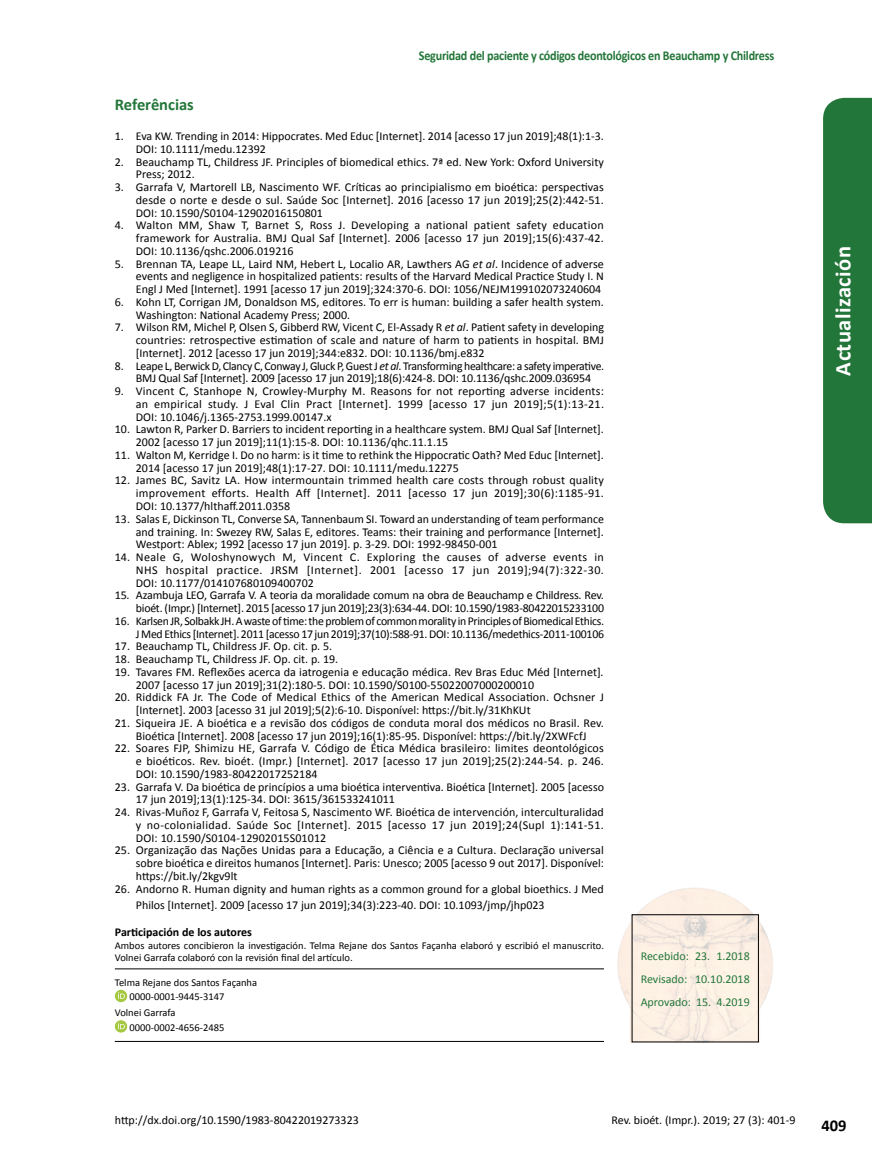
<style>
.page{position:relative;width:872px;height:1170px;background:#fff}
.page>*{position:absolute;margin:0;border:0;box-sizing:border-box;transform-origin:0 0}
.t1{font:700 22.5px "Calibri";letter-spacing:.02em;color:#fff}
.t2{font:700 16.5px "Calibri";color:#237639}
.t3{font:700 16.5px "Calibri";color:#000}
.t4{font:700 13.5px "Calibri";letter-spacing:-.02em;color:#237639;scale:.9 1}
.t5{font:12px/12.8px "Calibri";color:#000;text-align:justify}
.t6{font:12px/12.8px "Calibri";letter-spacing:-.025em;color:#000}
.t7{font:12px/12.8px "Calibri";letter-spacing:-.02em;color:#000;text-align:right}
.t8{font:12px/23px "Calibri";color:#237639;text-align:justify}
.t9{font:700 12px "Calibri";color:#000}
.t10{font:10.5px/14.1px "Calibri";color:#000}
.s1{font-style:italic}
</style>
<div class="page">
<div style="left:823px;top:98px;width:49px;height:425px;background:#237639"></div>
<hr style="left:115px;top:968px;width:489px;height:1px;background:#000">
<hr style="left:115px;top:1041px;width:489px;height:1px;background:#000">
<svg style="left:115px;top:989px;width:12px;height:13px"></svg>
<svg style="left:118px;top:991px;width:7px;height:7px"></svg>
<svg style="left:115px;top:1020px;width:12px;height:12px"></svg>
<svg style="left:118px;top:1022px;width:7px;height:7px"></svg>
<img style="left:617px;top:888px;width:156px;height:154px">
<p class="t4" style="left:419px;top:46px;width:396px">Seguridad del paciente y códigos deontológicos en Beauchamp y Childress</p>
<h2 class="t2" style="left:115px;top:93px;width:81px">Referências</h2>
<p class="t5" style="left:136px;top:130px;width:469px;text-indent:-21px">1. Eva KW. Trending in 2014: Hippocrates. Med Educ [Internet]. 2014 [acesso 17 jun 2019];48(1):1-3.<br>DOI: 10.1111/medu.12392</p>
<p class="t5" style="left:136px;top:155px;width:469px;text-indent:-21px">2. Beauchamp TL, Childress JF. Principles of biomedical ethics. 7ª ed. New York: Oxford University<br>Press; 2012.</p>
<p class="t5" style="left:136px;top:181px;width:469px;text-indent:-21px">3. Garrafa V, Martorell LB, Nascimento WF. Críticas ao principialismo em bioética: perspectivas desde o norte e desde o sul. Saúde Soc [Internet]. 2016 [acesso 17 jun 2019];25(2):442-51.<br>DOI: 10.1590/S0104-12902016150801</p>
<p class="t5" style="left:136px;top:219px;width:469px;text-indent:-21px">4. Walton MM, Shaw T, Barnet S, Ross J. Developing a national patient safety education framework for Australia. BMJ Qual Saf [Internet]. 2006 [acesso 17 jun 2019];15(6):437-42.<br>DOI: 10.1136/qshc.2006.019216</p>
<p class="t5" style="left:136px;top:257px;width:469px;text-indent:-21px">5. Brennan TA, Leape LL, Laird NM, Hebert L, Localio AR, Lawthers AG <span class="s1">et al</span>. Incidence of adverse events and negligence in hospitalized patients: results of the Harvard Medical Practice Study I. N Engl J Med [Internet]. 1991 [acesso 17 jun 2019];324:370-6. DOI: 1056/NEJM199102073240604</p>
<p class="t5" style="left:136px;top:295px;width:469px;text-indent:-21px">6. Kohn LT, Corrigan JM, Donaldson MS, editores. To err is human: building a safer health system.<br>Washington: National Academy Press; 2000.</p>
<p class="t5" style="left:136px;top:321px;width:470px;text-indent:-21px">7. Wilson RM, Michel P, Olsen S, Gibberd RW, Vicent C, El-Assady R <span class="s1">et al</span>. Patient safety in developing countries: retrospective estimation of scale and nature of harm to patients in hospital. BMJ [Internet]. 2012 [acesso 17 jun 2019];344:e832. DOI: 10.1136/bmj.e832</p>
<p class="t6" style="left:136px;top:359px;width:470px;text-indent:-21px">8. Leape L, Berwick D, Clancy C, Conway J, Gluck P, Guest J <span class="s1">et al</span>. Transforming healthcare: a safety imperative.<br>BMJ Qual Saf [Internet]. 2009 [acesso 17 jun 2019];18(6):424-8. DOI: 10.1136/qshc.2009.036954</p>
<p class="t5" style="left:136px;top:385px;width:470px;text-indent:-21px">9. Vincent C, Stanhope N, Crowley-Murphy M. Reasons for not reporting adverse incidents: an empirical study. J Eval Clin Pract [Internet]. 1999 [acesso 17 jun 2019];5(1):13-21.<br>DOI: 10.1046/j.1365-2753.1999.00147.x</p>
<p class="t5" style="left:136px;top:423px;width:469px;text-indent:-21px">10. Lawton R, Parker D. Barriers to incident reporting in a healthcare system. BMJ Qual Saf [Internet].<br>2002 [acesso 17 jun 2019];11(1):15-8. DOI: 10.1136/qhc.11.1.15</p>
<p class="t5" style="left:136px;top:448px;width:469px;text-indent:-21px">11. Walton M, Kerridge I. Do no harm: is it time to rethink the Hippocratic Oath? Med Educ [Internet].<br>2014 [acesso 17 jun 2019];48(1):17-27. DOI: 10.1111/medu.12275</p>
<p class="t5" style="left:136px;top:474px;width:469px;text-indent:-21px">12. James BC, Savitz LA. How intermountain trimmed health care costs through robust quality improvement efforts. Health Aff [Internet]. 2011 [acesso 17 jun 2019];30(6):1185-91.<br>DOI: 10.1377/hlthaff.2011.0358</p>
<p class="t5" style="left:136px;top:512px;width:470px;text-indent:-21px">13. Salas E, Dickinson TL, Converse SA, Tannenbaum SI. Toward an understanding of team performance and training. In: Swezey RW, Salas E, editores. Teams: their training and performance [Internet].<br>Westport: Ablex; 1992 [acesso 17 jun 2019]. p. 3-29. DOI: 1992-98450-001</p>
<p class="t5" style="left:136px;top:550px;width:469px;text-indent:-21px">14. Neale G, Woloshynowych M, Vincent C. Exploring the causes of adverse events in NHS hospital practice. JRSM [Internet]. 2001 [acesso 17 jun 2019];94(7):322-30.<br>DOI: 10.1177/014107680109400702</p>
<p class="t7" style="left:115px;top:589px;width:491px">15. Azambuja LEO, Garrafa V. A teoria da moralidade comum na obra de Beauchamp e Childress. Rev. bioét. (Impr.) [Internet]. 2015 [acesso 17 jun 2019];23(3):634-44. DOI: 10.1590/1983-80422015233100</p>
<p class="t6" style="left:115px;top:614px;width:491px;text-align:right">16. Karlsen JR, Solbakk JH. A waste of time: the problem of common morality in Principles of Biomedical Ethics.<br>J Med Ethics [Internet]. 2011 [acesso 17 jun 2019];37(10):588-91. DOI: 10.1136/medethics-2011-100106</p>
<p class="t5" style="left:115px;top:640px;width:219px">17. Beauchamp TL, Childress JF. Op. cit. p. 5.</p>
<p class="t5" style="left:115px;top:652px;width:225px">18. Beauchamp TL, Childress JF. Op. cit. p. 19.</p>
<p class="t5" style="left:136px;top:665px;width:469px;text-indent:-21px">19. Tavares FM. Reflexões acerca da iatrogenia e educação médica. Rev Bras Educ Méd [Internet]<span class="s1">.<br></span>2007 [acesso 17 jun 2019];31(2):180-5. DOI: 10.1590/S0100-55022007000200010</p>
<p class="t5" style="left:136px;top:691px;width:469px;text-indent:-21px">20. Riddick FA Jr. The Code of Medical Ethics of the American Medical Association. Ochsner J [Internet]. 2003 [acesso 31 jul 2019];5(2):6-10. Disponível: https://bit.ly/31KhKUt</p>
<p class="t5" style="left:115px;top:716px;width:490px;text-align:center">21. Siqueira JE. A bioética e a revisão dos códigos de conduta moral dos médicos no Brasil. Rev.<br>Bioética [Internet]. 2008 [acesso 17 jun 2019];16(1):85-95. Disponível: https://bit.ly/2XWFcfJ</p>
<p class="t5" style="left:136px;top:742px;width:469px;text-indent:-21px">22. Soares FJP, Shimizu HE, Garrafa V. Código de Ética Médica brasileiro: limites deontológicos e bioéticos. Rev. bioét. (Impr.) [Internet]. 2017 [acesso 17 jun 2019];25(2):244-54. p. 246.<br>DOI: 10.1590/1983-80422017252184</p>
<p class="t5" style="left:136px;top:780px;width:469px;text-indent:-21px">23. Garrafa V. Da bioética de princípios a uma bioética interventiva. Bioética [Internet]. 2005 [acesso<br>17 jun 2019];13(1):125-34. DOI: 3615/361533241011</p>
<p class="t5" style="left:136px;top:805px;width:469px;text-indent:-21px">24. Rivas-Muñoz F, Garrafa V, Feitosa S, Nascimento WF. Bioética de intervención, interculturalidad y no-colonialidad. Saúde Soc [Internet]. 2015 [acesso 17 jun 2019];24(Supl 1):141-51.<br>DOI: 10.1590/S0104-12902015S01012</p>
<p class="t5" style="left:136px;top:844px;width:470px;text-indent:-21px">25. Organização das Nações Unidas para a Educação, a Ciência e a Cultura. Declaração universal sobre bioética e direitos humanos [Internet]. Paris: Unesco; 2005 [acesso 9 out 2017]. Disponível: https://bit.ly/2kgv9lt</p>
<p class="t5" style="left:136px;top:880px;width:469px;line-height:16.2px;text-indent:-21px">26. Andorno R. Human dignity and human rights as a common ground for a global bioethics. J Med<br>Philos [Internet]. 2009 [acesso 17 jun 2019];34(3):223-40. DOI: 10.1093/jmp/jhp023</p>
<p class="t9" style="left:115px;top:923px;width:139px">Participación de los autores</p>
<p class="t10" style="left:115px;top:938px;width:490px;line-height:12.6px">Ambos autores concibieron la investigación. Telma Rejane dos Santos Façanha elaboró y escribió el manuscrito.<br>Volnei Garrafa colaboró con la revisión final del artículo.</p>
<p class="t10" style="left:130px;top:975px;width:129px;text-indent:-15px">Telma Rejane dos Santos Façanha<br>0000-0001-9445-3147</p>
<p class="t10" style="left:130px;top:1005px;width:96px;text-indent:-15px">Volnei Garrafa<br>0000-0002-4656-2485</p>
<p class="t8" style="left:640px;top:944px;width:111px">Recebido: 23. 1.2018<br>Revisado: 10.10.2018<br>Aprovado: 15. 4.2019</p>
<h1 class="t1" style="left:827px;top:375px;width:131px;rotate:-90deg">Actualización</h1>
<p class="t5" style="left:115px;top:1113px;width:245px">http://dx.doi.org/10.1590/1983-80422019273323</p>
<p class="t5" style="left:611px;top:1113px;width:185px">Rev. bioét. (Impr.). 2019; 27 (3): 401-9</p>
<h2 class="t3" style="left:821px;top:1113px;width:27px">409</h2>
</div>
